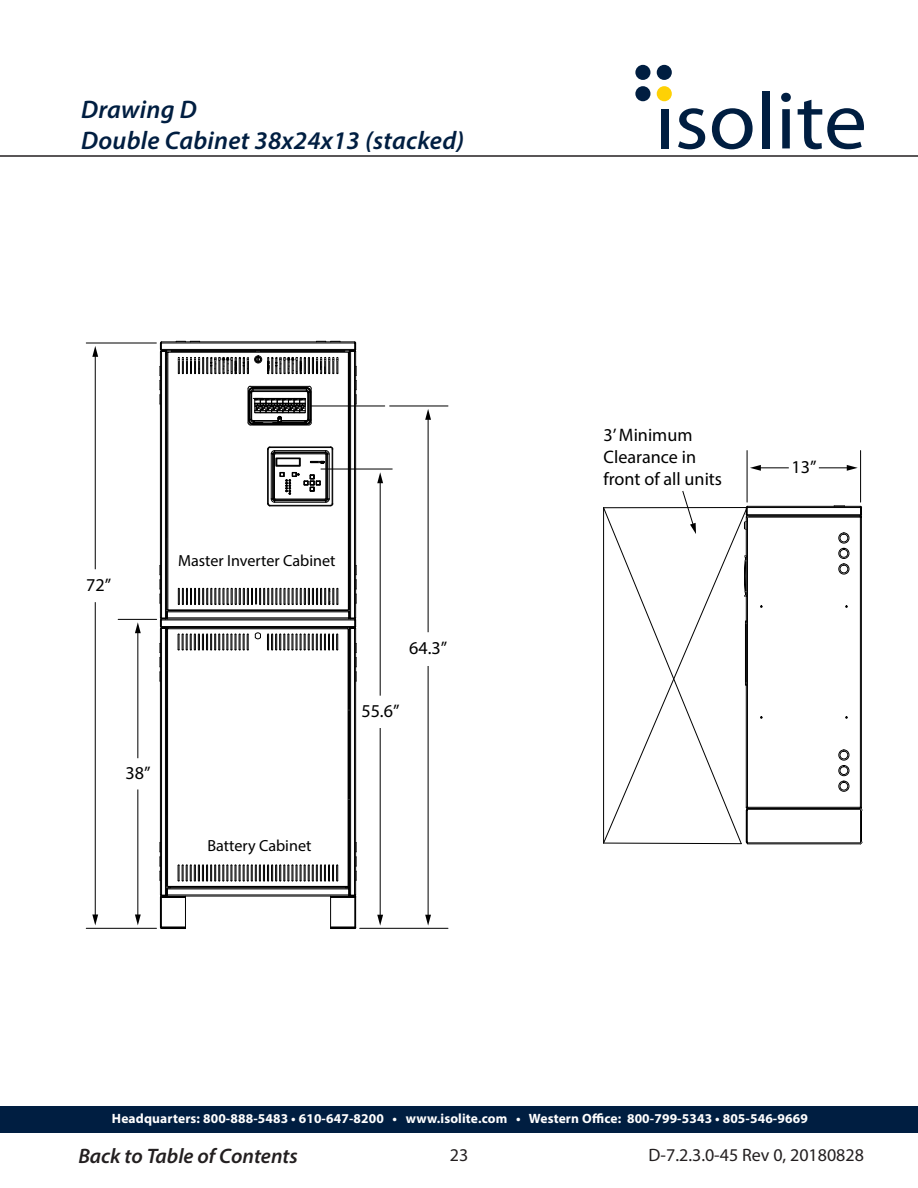
<style>
.page{position:relative;width:918px;height:1188px;background:#fff}
.page>*{position:absolute;margin:0;border:0;box-sizing:border-box;transform-origin:0 0}
.t1{font:italic 600 25.5px/30.6px "Myriad Pro";letter-spacing:.01em;color:#001e41}
.t2{font:italic 600 21px "Myriad Pro";color:#231f20}
.t3{font:18.15px/21.8px "Myriad Pro";color:#000}
.t4{font:18px "Myriad Pro";color:#231f20}
.t5{font:16.05px "Myriad Pro";color:#000}
.t6{font:700 13.5px "Myriad Pro";letter-spacing:.01em;color:#fff}
</style>
<div class="page">
<div style="left:0;top:1107px;width:918px;height:26px;background:#001e41"></div>
<hr style="left:0;top:155px;width:918px;height:2px;background:#231f20">
<div style="left:661px;top:109px;width:7px;height:39px;background:#001e41"></div>
<svg style="left:678px;top:108px;width:27px;height:41px"></svg>
<svg style="left:712px;top:108px;width:41px;height:41px"></svg>
<div style="left:762px;top:91px;width:8px;height:57px;background:#001e41"></div>
<svg style="left:781px;top:93px;width:10px;height:55px"></svg>
<svg style="left:798px;top:100px;width:66px;height:49px"></svg>
<div style="left:635px;top:65px;width:15px;height:15px;background:#001e41;border-radius:50%"></div>
<div style="left:657px;top:65px;width:15px;height:15px;background:#001e41;border-radius:50%"></div>
<div style="left:635px;top:86px;width:15px;height:15px;background:#001e41;border-radius:50%"></div>
<div style="left:657px;top:86px;width:15px;height:15px;background:#fed105;border-radius:50%"></div>
<hr style="left:747px;top:451px;width:1px;height:51px;background:#000">
<hr style="left:860px;top:451px;width:1px;height:51px;background:#000">
<svg style="left:603px;top:465px;width:260px;height:380px"></svg>
<svg style="left:160px;top:341px;width:197px;height:588px"></svg>
<hr style="left:311px;top:405px;width:74px;height:1px;background:#000">
<hr style="left:390px;top:405px;width:58px;height:1px;background:#000">
<hr style="left:360px;top:928px;width:88px;height:1px;background:#000">
<hr style="left:86px;top:343px;width:70px;height:1px;background:#000">
<hr style="left:86px;top:928px;width:71px;height:1px;background:#000">
<hr style="left:118px;top:619px;width:39px;height:1px;background:#000">
<hr style="left:321px;top:469px;width:71px;height:1px;background:#000">
<hr style="left:137px;top:789px;width:1px;height:127px;background:#000">
<svg style="left:135px;top:915px;width:6px;height:10px"></svg>
<hr style="left:137px;top:631px;width:1px;height:127px;background:#000">
<svg style="left:135px;top:622px;width:6px;height:11px"></svg>
<hr style="left:95px;top:355px;width:1px;height:214px;background:#000">
<svg style="left:92px;top:346px;width:6px;height:11px"></svg>
<hr style="left:95px;top:602px;width:1px;height:314px;background:#000">
<svg style="left:92px;top:915px;width:6px;height:10px"></svg>
<hr style="left:380px;top:481px;width:1px;height:215px;background:#000">
<svg style="left:377px;top:472px;width:6px;height:11px"></svg>
<hr style="left:380px;top:728px;width:1px;height:189px;background:#000">
<svg style="left:377px;top:915px;width:6px;height:11px"></svg>
<hr style="left:428px;top:418px;width:1px;height:214px;background:#000">
<svg style="left:425px;top:409px;width:6px;height:11px"></svg>
<hr style="left:428px;top:666px;width:1px;height:251px;background:#000">
<svg style="left:425px;top:915px;width:6px;height:11px"></svg>
<h1 class="t1" style="left:81px;top:93px;width:385px">Drawing D<br>Double Cabinet 38x24x13 (stacked)</h1>
<h3 class="t3" style="left:86px;top:574px;width:27px">72”</h3>
<h3 class="t3" style="left:126px;top:762px;width:27px">38”</h3>
<p class="t5" style="left:178px;top:550px;width:159px">Master Inverter Cabinet</p>
<h3 class="t3" style="left:409px;top:637px;width:40px">64.3”</h3>
<h3 class="t3" style="left:361px;top:700px;width:40px">55.6”</h3>
<p class="t5" style="left:207px;top:836px;width:106px">Battery Cabinet</p>
<h3 class="t3" style="left:604px;top:424px;width:120px">3’ Minimum<br>Clearance in front of all units</h3>
<h3 class="t3" style="left:792px;top:456px;width:27px">13”</h3>
<p class="t6" style="left:112px;top:1110px;width:697px">Headquarters: 800-888-5483 • 610-647-8200 • www.isolite.com • Western Office: 800-799-5343 • 805-546-9669</p>
<h2 class="t2" style="left:78px;top:1142px;width:221px">Back to Table of Contents</h2>
<h3 class="t4" style="left:450px;top:1144px;width:20px">23</h3>
<h3 class="t4" style="left:648px;top:1144px;width:217px">D-7.2.3.0-45 Rev 0, 20180828</h3>
</div>
